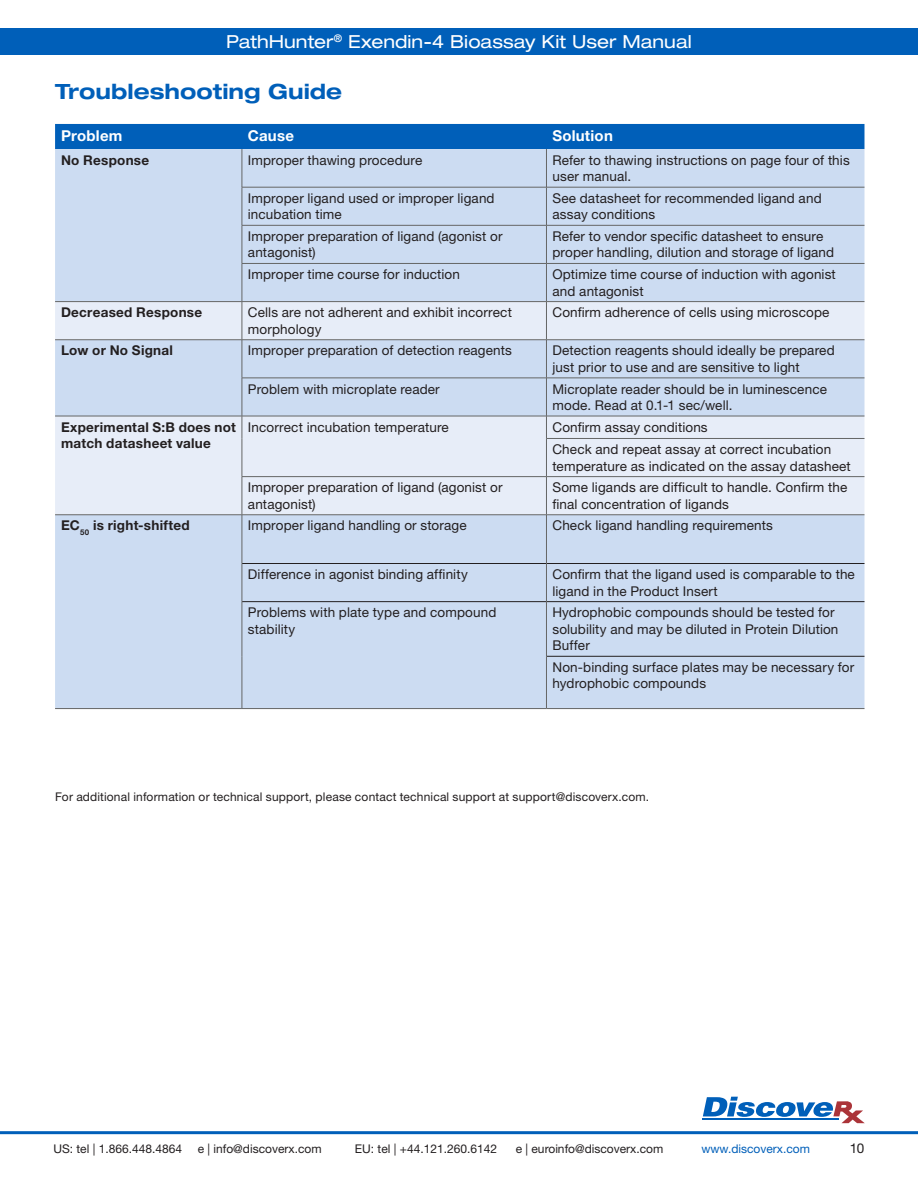
<style>
.page{position:relative;width:918px;height:1188px;background:#fff}
.page>*{position:absolute;margin:0;border:0;box-sizing:border-box;transform-origin:0 0}
.Title_FL{font:700 expanded 21px "Helvetica Neue LT Std";color:#005fb9}
.t1{font:expanded 18px "Helvetica Neue LT Std";color:#fff}
.BodyText_FL{font:700 15px "Helvetica Neue LT Std";letter-spacing:.015em;color:#fff}
.BodyText_FL-2{font:13.5px/16.5px "Helvetica Neue LT Std";letter-spacing:.01em;color:#231f20}
.BodyText_FL-3{font:700 13.5px/16.5px "Helvetica Neue LT Std";letter-spacing:.02em;color:#231f20}
.Note_Body_UM{font:12px "Helvetica Neue LT Std";letter-spacing:.01em;color:#231f20}
.t2{font:12px "Helvetica Neue LT Std";color:#005fb9}
</style>
<div class="page">
<div style="left:0;top:28px;width:918px;height:27px;background:#005fb9"></div>
<svg style="left:703px;top:1097px;width:162px;height:26px"></svg>
<hr style="left:703px;top:1118px;width:136px;height:2px;background:#005fb9">
<hr style="left:0;top:1131px;width:918px;height:3px;background:#005fb9">
<div style="left:55px;top:124px;width:809px;height:25px;background:#005fb9"></div>
<div style="left:55px;top:149px;width:809px;height:559px;background:#ccdcf2"></div>
<svg style="left:55px;top:302px;width:809px;height:213px;background:#dbe5f4"></svg>
<hr style="left:55px;top:708px;width:187px;height:1px;background:#656666">
<hr style="left:242px;top:708px;width:304px;height:1px;background:#656666">
<hr style="left:242px;top:149px;width:1px;height:38px;background:#656666">
<hr style="left:546px;top:149px;width:1px;height:38px;background:#656666">
<hr style="left:242px;top:187px;width:304px;height:1px;background:#656666">
<hr style="left:242px;top:187px;width:1px;height:38px;background:#656666">
<hr style="left:546px;top:187px;width:318px;height:1px;background:#656666">
<hr style="left:546px;top:187px;width:1px;height:38px;background:#656666">
<hr style="left:242px;top:225px;width:304px;height:1px;background:#656666">
<hr style="left:242px;top:226px;width:1px;height:37px;background:#656666">
<hr style="left:546px;top:225px;width:318px;height:1px;background:#656666">
<hr style="left:546px;top:226px;width:1px;height:37px;background:#656666">
<hr style="left:242px;top:263px;width:304px;height:1px;background:#656666">
<hr style="left:242px;top:264px;width:1px;height:37px;background:#656666">
<hr style="left:546px;top:263px;width:318px;height:1px;background:#656666">
<hr style="left:546px;top:264px;width:1px;height:37px;background:#656666">
<hr style="left:55px;top:301px;width:187px;height:1px;background:#656666">
<hr style="left:242px;top:301px;width:304px;height:1px;background:#656666">
<hr style="left:242px;top:302px;width:1px;height:38px;background:#656666">
<hr style="left:546px;top:301px;width:318px;height:1px;background:#656666">
<hr style="left:546px;top:302px;width:1px;height:38px;background:#656666">
<hr style="left:55px;top:339px;width:187px;height:1px;background:#656666">
<hr style="left:242px;top:339px;width:304px;height:1px;background:#656666">
<hr style="left:242px;top:340px;width:1px;height:38px;background:#656666">
<hr style="left:546px;top:339px;width:318px;height:1px;background:#656666">
<hr style="left:546px;top:340px;width:1px;height:38px;background:#656666">
<hr style="left:242px;top:378px;width:304px;height:1px;background:#656666">
<hr style="left:242px;top:378px;width:1px;height:38px;background:#656666">
<hr style="left:546px;top:378px;width:318px;height:1px;background:#656666">
<hr style="left:546px;top:378px;width:1px;height:38px;background:#656666">
<hr style="left:55px;top:416px;width:187px;height:1px;background:#656666">
<hr style="left:242px;top:416px;width:304px;height:1px;background:#656666">
<svg style="left:242px;top:416px;width:1px;height:22px"></svg>
<hr style="left:242px;top:438px;width:1px;height:38px;background:#656666">
<hr style="left:546px;top:416px;width:318px;height:1px;background:#656666">
<svg style="left:546px;top:416px;width:1px;height:22px"></svg>
<hr style="left:546px;top:439px;width:1px;height:37px;background:#656666">
<hr style="left:546px;top:438px;width:318px;height:1px;background:#656666">
<hr style="left:242px;top:476px;width:304px;height:1px;background:#656666">
<hr style="left:242px;top:477px;width:1px;height:38px;background:#656666">
<hr style="left:546px;top:476px;width:318px;height:1px;background:#656666">
<hr style="left:546px;top:477px;width:1px;height:38px;background:#656666">
<hr style="left:242px;top:515px;width:304px;height:1px;background:#656666">
<hr style="left:242px;top:515px;width:1px;height:49px;background:#656666">
<hr style="left:546px;top:515px;width:318px;height:1px;background:#656666">
<hr style="left:242px;top:602px;width:1px;height:54px;background:#656666">
<hr style="left:242px;top:656px;width:1px;height:52px;background:#656666">
<hr style="left:242px;top:563px;width:304px;height:1px;background:#231f20">
<hr style="left:547px;top:563px;width:317px;height:1px;background:#231f20">
<hr style="left:242px;top:601px;width:304px;height:1px;background:#231f20">
<hr style="left:547px;top:601px;width:317px;height:1px;background:#231f20">
<hr style="left:242px;top:564px;width:1px;height:38px;background:#656666">
<hr style="left:547px;top:656px;width:317px;height:1px;background:#231f20">
<hr style="left:546px;top:708px;width:318px;height:1px;background:#656666">
<hr style="left:55px;top:515px;width:187px;height:1px;background:#656666">
<hr style="left:546px;top:515px;width:1px;height:49px;background:#656666">
<hr style="left:546px;top:564px;width:1px;height:38px;background:#656666">
<hr style="left:546px;top:602px;width:1px;height:54px;background:#656666">
<hr style="left:546px;top:656px;width:1px;height:52px;background:#656666">
<h2 class="t1" style="left:226px;top:30px;width:467px">PathHunter<sup>®</sup> Exendin-4 Bioassay Kit User Manual</h2>
<p class="Title_FL" style="left:55px;top:79px;width:289px">Troubleshooting Guide</p>
<p class="BodyText_FL" style="left:61px;top:126px;width:63px">Problem</p>
<p class="BodyText_FL" style="left:248px;top:126px;width:48px">Cause</p>
<p class="BodyText_FL" style="left:552px;top:126px;width:62px">Solution</p>
<p class="BodyText_FL-3" style="left:61px;top:151px;width:90px">No Response</p>
<p class="BodyText_FL-2" style="left:248px;top:151px;width:176px">Improper thawing procedure</p>
<p class="BodyText_FL-2" style="left:552px;top:151px;width:299px">Refer to thawing instructions on page four of this user manual.</p>
<p class="BodyText_FL-2" style="left:248px;top:190px;width:248px">Improper ligand used or improper ligand incubation time</p>
<p class="BodyText_FL-2" style="left:552px;top:190px;width:271px">See datasheet for recommended ligand and assay conditions</p>
<p class="BodyText_FL-2" style="left:248px;top:228px;width:256px">Improper preparation of ligand (agonist or antagonist)</p>
<p class="BodyText_FL-2" style="left:552px;top:228px;width:283px">Refer to vendor specific datasheet to ensure proper handling, dilution and storage of ligand</p>
<p class="BodyText_FL-2" style="left:248px;top:266px;width:214px">Improper time course for induction</p>
<p class="BodyText_FL-2" style="left:552px;top:266px;width:285px">Optimize time course of induction with agonist and antagonist</p>
<p class="BodyText_FL-3" style="left:61px;top:304px;width:143px">Decreased Response</p>
<p class="BodyText_FL-2" style="left:248px;top:304px;width:266px">Cells are not adherent and exhibit incorrect morphology</p>
<p class="BodyText_FL-2" style="left:552px;top:304px;width:278px">Confirm adherence of cells using microscope</p>
<p class="BodyText_FL-3" style="left:61px;top:342px;width:113px">Low or No Signal</p>
<p class="BodyText_FL-2" style="left:248px;top:342px;width:265px">Improper preparation of detection reagents</p>
<p class="BodyText_FL-2" style="left:552px;top:342px;width:284px">Detection reagents should ideally be prepared just prior to use and are sensitive to light</p>
<p class="BodyText_FL-2" style="left:248px;top:380px;width:193px">Problem with microplate reader</p>
<p class="BodyText_FL-2" style="left:552px;top:380px;width:276px">Microplate reader should be in luminescence mode. Read at 0.1-1 sec/well.</p>
<p class="BodyText_FL-3" style="left:61px;top:418px;width:176px">Experimental S:B does not match datasheet value</p>
<p class="BodyText_FL-2" style="left:248px;top:418px;width:202px">Incorrect incubation temperature</p>
<p class="BodyText_FL-2" style="left:552px;top:418px;width:157px">Confirm assay conditions</p>
<p class="BodyText_FL-2" style="left:552px;top:441px;width:300px">Check and repeat assay at correct incubation temperature as indicated on the assay datasheet</p>
<p class="BodyText_FL-2" style="left:248px;top:479px;width:256px">Improper preparation of ligand (agonist or antagonist)</p>
<p class="BodyText_FL-2" style="left:552px;top:479px;width:296px">Some ligands are difficult to handle. Confirm the final concentration of ligands</p>
<p class="BodyText_FL-3" style="left:61px;top:517px;width:130px">EC<sub>50</sub> is right-shifted</p>
<p class="BodyText_FL-2" style="left:248px;top:517px;width:220px">Improper ligand handling or storage</p>
<p class="BodyText_FL-2" style="left:552px;top:517px;width:222px">Check ligand handling requirements</p>
<p class="BodyText_FL-2" style="left:248px;top:566px;width:221px">Difference in agonist binding affinity</p>
<p class="BodyText_FL-2" style="left:552px;top:566px;width:304px">Confirm that the ligand used is comparable to the ligand in the Product Insert</p>
<p class="BodyText_FL-2" style="left:248px;top:604px;width:250px">Problems with plate type and compound stability</p>
<p class="BodyText_FL-2" style="left:552px;top:604px;width:288px">Hydrophobic compounds should be tested for solubility and may be diluted in Protein Dilution<br>Buffer</p>
<p class="BodyText_FL-2" style="left:552px;top:659px;width:303px">Non-binding surface plates may be necessary for hydrophobic compounds</p>
<p class="Note_Body_UM" style="left:55px;top:790px;width:596px">For additional information or technical support, please contact technical support at support@discoverx.com.</p>
<p class="Note_Body_UM" style="left:53px;top:1142px;width:130px">US: tel | 1.866.448.4864</p>
<p class="Note_Body_UM" style="left:198px;top:1142px;width:125px">e | info@discoverx.com</p>
<p class="Note_Body_UM" style="left:355px;top:1142px;width:144px">EU: tel | +44.121.260.6142</p>
<p class="Note_Body_UM" style="left:516px;top:1142px;width:149px">e | euroinfo@discoverx.com</p>
<p class="t2" style="left:701px;top:1142px;width:110px">www.discoverx.com</p>
<p class="BodyText_FL-2" style="left:850px;top:1139px;width:16px">10</p>
</div>
